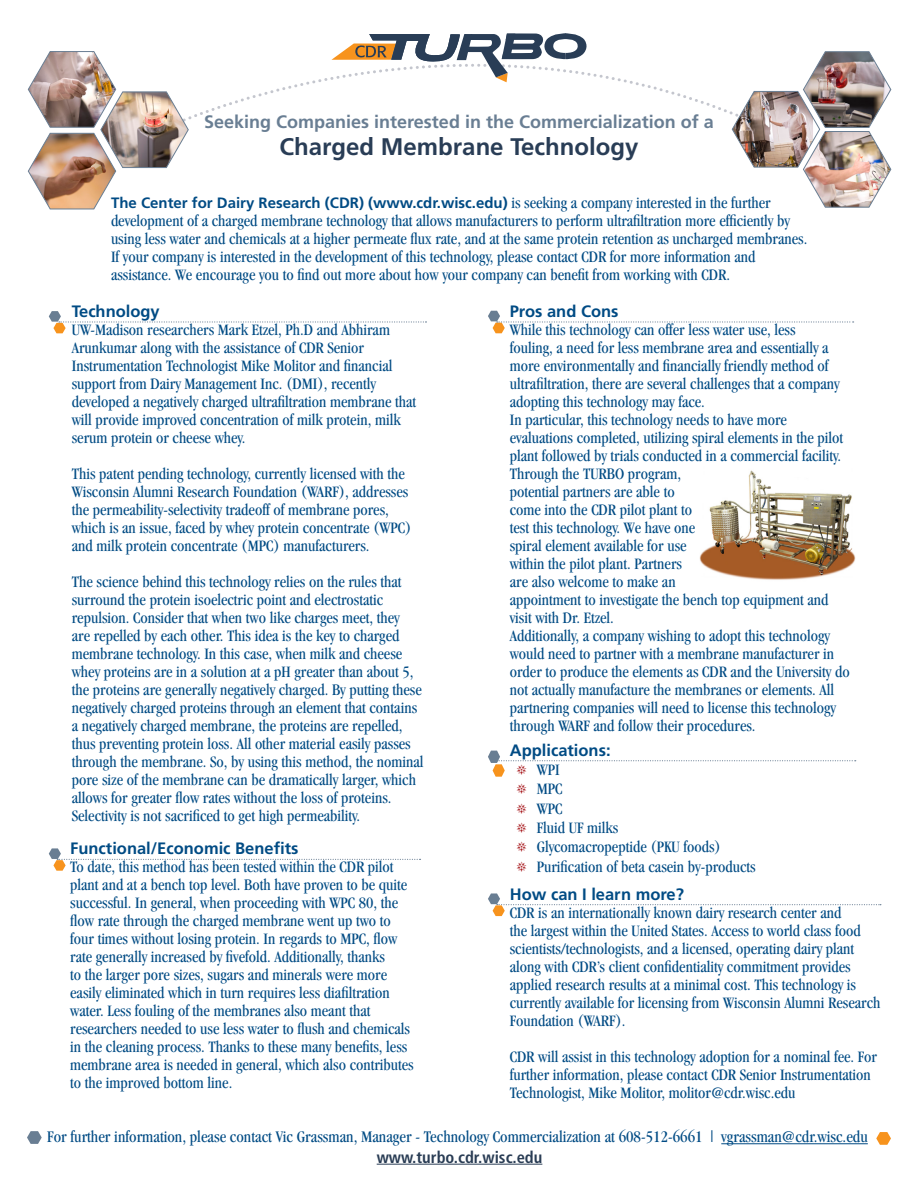
<style>
.page{position:relative;width:918px;height:1188px;background:#fff}
.page>*{position:absolute;margin:0;border:0;box-sizing:border-box;transform-origin:0 0}
.SEEKING{font:700 24px "Frutiger";color:#293d56}
.SEEKING-2{font:700 18px "Frutiger";color:#697e93}
.BODY_TEXT{font:condensed 16.8px "Garamond";color:#004b84}
.BODY_TEXT-2{font:condensed 16.5px/18px "Garamond";color:#004b84}
.HEADING{font:700 16.5px "Frutiger";color:#004b84}
.BODY_TEXT-3{font:700 condensed 16.5px "Frutiger";color:#293c54}
.BODY_TEXT-4{font:700 15px "Frutiger";color:#004b84}
.s1{font-family:"Garamond";font-weight:400;font-stretch:condensed;font-size:16.5px}
</style>
<div class="page">
<svg style="left:189px;top:73px;width:542px;height:47px"></svg>
<svg style="left:331px;top:33px;width:256px;height:49px"></svg>
<img style="left:27px;top:51px;width:162px;height:159px">
<img style="left:731px;top:51px;width:161px;height:157px">
<svg style="left:27px;top:1131px;width:15px;height:13px"></svg>
<svg style="left:876px;top:1132px;width:15px;height:13px"></svg>
<hr style="left:721px;top:1143px;width:147px;height:1px;background:#004b84">
<svg style="left:49px;top:311px;width:377px;height:22px"></svg>
<svg style="left:49px;top:848px;width:372px;height:23px"></svg>
<svg style="left:488px;top:311px;width:366px;height:22px"></svg>
<img style="left:700px;top:470px;width:156px;height:110px">
<svg style="left:488px;top:893px;width:393px;height:23px"></svg>
<hr style="left:377px;top:1164px;width:165px;height:1px;background:#293c54">
<svg style="left:488px;top:751px;width:368px;height:26px"></svg>
<p class="SEEKING-2" style="left:204px;top:111px;width:511px">Seeking Companies interested in the Commercialization of a</p>
<p class="SEEKING" style="left:280px;top:133px;width:360px">Charged Membrane Technology</p>
<p class="BODY_TEXT-4" style="left:111px;top:194px;width:661px">The Center for Dairy Research (CDR) (www.cdr.wisc.edu) <span class="s1">is seeking a company interested in the further</span></p>
<p class="BODY_TEXT-2" style="left:111px;top:212px;width:698px">development of a charged membrane technology that allows manufacturers to perform ultrafiltration more efficiently by using less water and chemicals at a higher permeate flux rate, and at the same protein retention as uncharged membranes.<br>If your company is interested in the development of this technology, please contact CDR for more information and assistance. We encourage you to find out more about how your company can benefit from working with CDR.</p>
<p class="HEADING" style="left:72px;top:301px;width:90px">Technology</p>
<p class="BODY_TEXT-2" style="left:72px;top:320px;width:346px">UW-Madison researchers Mark Etzel, Ph.D and Abhiram Arunkumar along with the assistance of CDR Senior Instrumentation Technologist Mike Molitor and financial support from Dairy Management Inc. (DMI), recently developed a negatively charged ultrafiltration membrane that will provide improved concentration of milk protein, milk serum protein or cheese whey.</p>
<p class="BODY_TEXT-2" style="left:72px;top:464px;width:341px">This patent pending technology, currently licensed with the Wisconsin Alumni Research Foundation (WARF), addresses the permeability-selectivity tradeoff of membrane pores, which is an issue, faced by whey protein concentrate (WPC) and milk protein concentrate (MPC) manufacturers.</p>
<p class="BODY_TEXT-2" style="left:72px;top:572px;width:353px">The science behind this technology relies on the rules that surround the protein isoelectric point and electrostatic repulsion. Consider that when two like charges meet, they<br>are repelled by each other. This idea is the key to charged membrane technology. In this case, when milk and cheese whey proteins are in a solution at a pH greater than about 5, the proteins are generally negatively charged. By putting these negatively charged proteins through an element that contains a negatively charged membrane, the proteins are repelled, thus preventing protein loss. All other material easily passes through the membrane. So, by using this method, the nominal pore size of the membrane can be dramatically larger, which allows for greater flow rates without the loss of proteins.<br>Selectivity is not sacrificed to get high permeability.</p>
<p class="HEADING" style="left:70px;top:839px;width:230px">Functional/Economic Benefits</p>
<p class="BODY_TEXT-2" style="left:70px;top:858px;width:345px">To date, this method has been tested within the CDR pilot plant and at a bench top level. Both have proven to be quite successful. In general, when proceeding with WPC 80, the flow rate through the charged membrane went up two to four times without losing protein. In regards to MPC, flow rate generally increased by fivefold. Additionally, thanks<br>to the larger pore sizes, sugars and minerals were more easily eliminated which in turn requires less diafiltration water. Less fouling of the membranes also meant that researchers needed to use less water to flush and chemicals in the cleaning process. Thanks to these many benefits, less membrane area is needed in general, which also contributes to the improved bottom line.</p>
<p class="HEADING" style="left:510px;top:301px;width:110px">Pros and Cons</p>
<p class="BODY_TEXT-2" style="left:510px;top:320px;width:331px">While this technology can offer less water use, less fouling, a need for less membrane area and essentially a more environmentally and financially friendly method of ultrafiltration, there are several challenges that a company adopting this technology may face.</p>
<p class="BODY_TEXT-2" style="left:510px;top:410px;width:335px">In particular, this technology needs to have more evaluations completed, utilizing spiral elements in the pilot plant followed by trials conducted in a commercial facility.<br>Through the TURBO program,<br>potential partners are able to<br>come into the CDR pilot plant to<br>test this technology. We have one<br>spiral element available for use<br>within the pilot plant. Partners<br>are also welcome to make an<br>appointment to investigate the bench top equipment and visit with Dr. Etzel.</p>
<p class="BODY_TEXT-2" style="left:510px;top:626px;width:341px">Additionally, a company wishing to adopt this technology would need to partner with a membrane manufacturer in order to produce the elements as CDR and the University do not actually manufacture the membranes or elements. All partnering companies will need to license this technology through WARF and follow their procedures.</p>
<p class="HEADING" style="left:510px;top:740px;width:102px">Applications:</p>
<p class="BODY_TEXT-2" style="left:537px;top:761px;width:24px">WPI</p>
<p class="BODY_TEXT-2" style="left:537px;top:780px;width:27px">MPC</p>
<p class="BODY_TEXT-2" style="left:537px;top:799px;width:27px">WPC</p>
<p class="BODY_TEXT-2" style="left:537px;top:819px;width:83px">Fluid UF milks</p>
<p class="BODY_TEXT-2" style="left:537px;top:838px;width:186px">Glycomacropeptide (PKU foods)</p>
<p class="BODY_TEXT-2" style="left:537px;top:857px;width:220px">Purification of beta casein by-products</p>
<p class="HEADING" style="left:510px;top:884px;width:176px">How can I learn more?</p>
<p class="BODY_TEXT-2" style="left:510px;top:903px;width:372px">CDR is an internationally known dairy research center and<br>the largest within the United States. Access to world class food scientists/technologists, and a licensed, operating dairy plant along with CDR’s client confidentiality commitment provides applied research results at a minimal cost. This technology is currently available for licensing from Wisconsin Alumni Research Foundation (WARF).</p>
<p class="BODY_TEXT-2" style="left:510px;top:1047px;width:369px">CDR will assist in this technology adoption for a nominal fee. For further information, please contact CDR Senior Instrumentation<br>Technologist, Mike Molitor, molitor@cdr.wisc.edu</p>
<p class="BODY_TEXT" style="left:47px;top:1127px;width:822px">For further information, please contact Vic Grassman, Manager - Technology Commercialization at 608-512-6661 | vgrassman@cdr.wisc.edu</p>
<p class="BODY_TEXT-3" style="left:377px;top:1147px;width:167px">www.turbo.cdr.wisc.edu</p>
</div>
